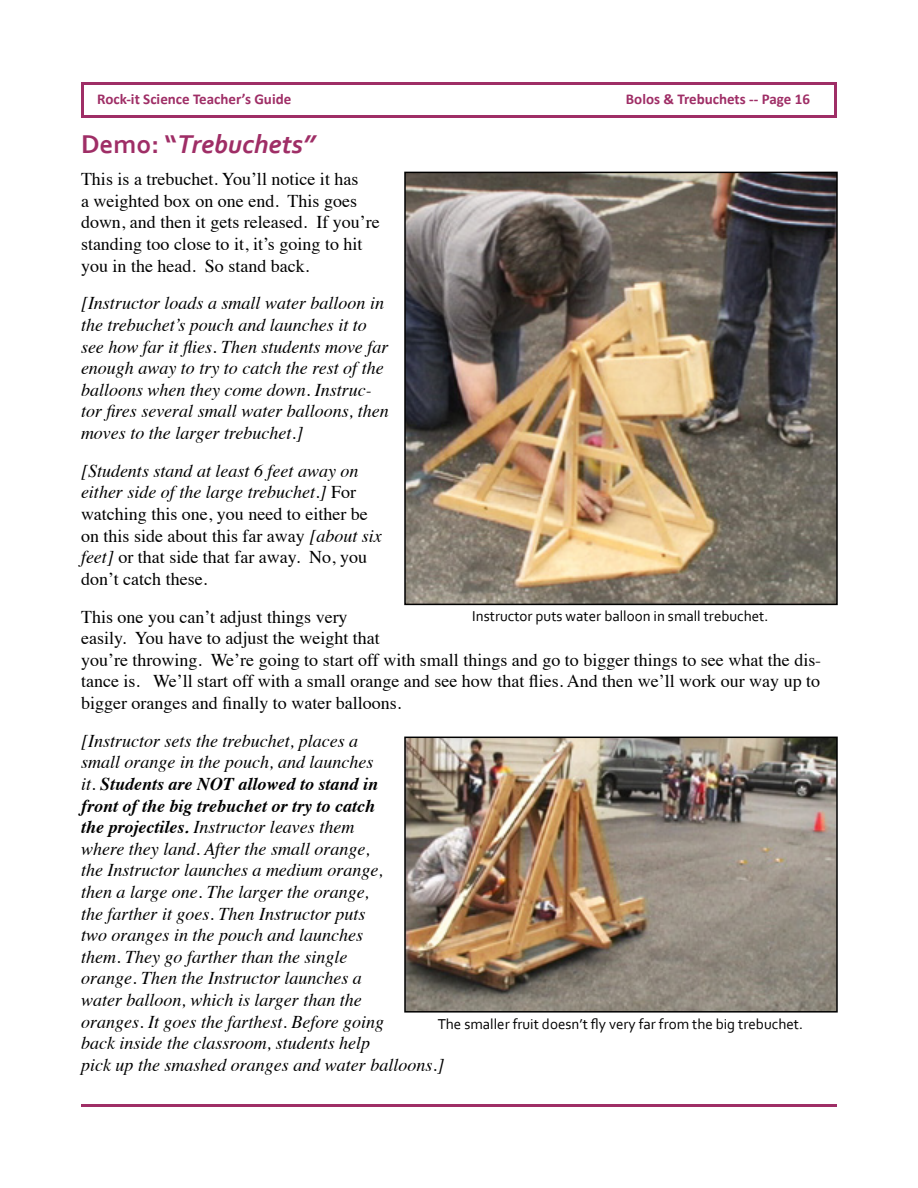
<style>
.page{position:relative;width:918px;height:1188px;background:#fff}
.page>*{position:absolute;margin:0;border:0;box-sizing:border-box;transform-origin:0 0}
.t1{font:italic 700 27px "Corbel";color:#9f2e66}
.t2{font:italic 18px/21.6px "Times";color:#000}
.t3{font:18px/21.6px "Times";color:#000}
.t4{font:15px "Corbel";color:#000}
.t5{font:700 15px "Calibri";color:#9f2e66}
.s1{font-style:normal}
.s2{font-style:italic}
.s3{font-weight:700}
</style>
<div class="page">
<div style="left:81px;top:82px;width:756px;height:36px;border:3px solid #9f2e66"></div>
<hr style="left:81px;top:1104px;width:756px;height:3px;background:#9f2e66">
<img style="left:407px;top:175px;width:428px;height:427px">
<div style="left:404px;top:172px;width:434px;height:433px;border:2px solid #000"></div>
<img style="left:407px;top:740px;width:428px;height:270px">
<div style="left:404px;top:737px;width:434px;height:276px;border:2px solid #000"></div>
<p class="t5" style="left:97px;top:90px;width:196px">Rock-it Science Teacher’s Guide</p>
<p class="t5" style="left:626px;top:90px;width:186px">Bolos &amp; Trebuchets -- Page 16</p>
<h1 class="t1" style="left:81px;top:127px;width:236px"><span class="s1">Demo: “</span>Trebuchets”</h1>
<p class="t3" style="left:81px;top:167px;width:300px">This is a trebuchet. You’ll notice it has<br>a weighted box on one end. This goes down, and then it gets released. If you’re standing too close to it, it’s going to hit you in the head. So stand back.</p>
<p class="t2" style="left:81px;top:291px;width:309px">[Instructor loads a small water balloon in the trebuchet’s pouch and launches it to see how far it flies. Then students move far enough away to try to catch the rest of the balloons when they come down. Instruc&shy;tor fires several small water balloons, then moves to the larger trebuchet.]</p>
<p class="t3" style="left:81px;top:458px;width:302px"><span class="s2">[Students stand at least 6 feet away on either side of the large trebuchet.]</span> For watching this one, you need to either be on this side about this far away <span class="s2">[about six feet]</span> or that side that far away. No, you don’t catch these.</p>
<p class="t3" style="left:81px;top:604px;width:742px">This one you can’t adjust things very<br>easily. You have to adjust the weight that<br>you’re throwing. We’re going to start off with small things and go to bigger things to see what the dis&shy;tance is. We’ll start off with a small orange and see how that flies. And then we’ll work our way up to bigger oranges and finally to water balloons.</p>
<p class="t2" style="left:81px;top:729px;width:364px">[Instructor sets the trebuchet, places a<br>small orange in the pouch, and launches<br>it. <span class="s3">Students are NOT allowed to stand in<br>front of the big trebuchet or try to catch<br>the projectiles.</span> Instructor leaves them<br>where they land. After the small orange,<br>the Instructor launches a medium orange,<br>then a large one. The larger the orange,<br>the farther it goes. Then Instructor puts<br>two oranges in the pouch and launches<br>them. They go farther than the single<br>orange. Then the Instructor launches a<br>water balloon, which is larger than the<br>oranges. It goes the farthest. Before going<br>back inside the classroom, students help<br>pick up the smashed oranges and water balloons.]</p>
<p class="t4" style="left:472px;top:607px;width:298px">Instructor puts water balloon in small trebuchet.</p>
<p class="t4" style="left:438px;top:1015px;width:367px">The smaller fruit doesn’t fly very far from the big trebuchet.</p>
</div>
